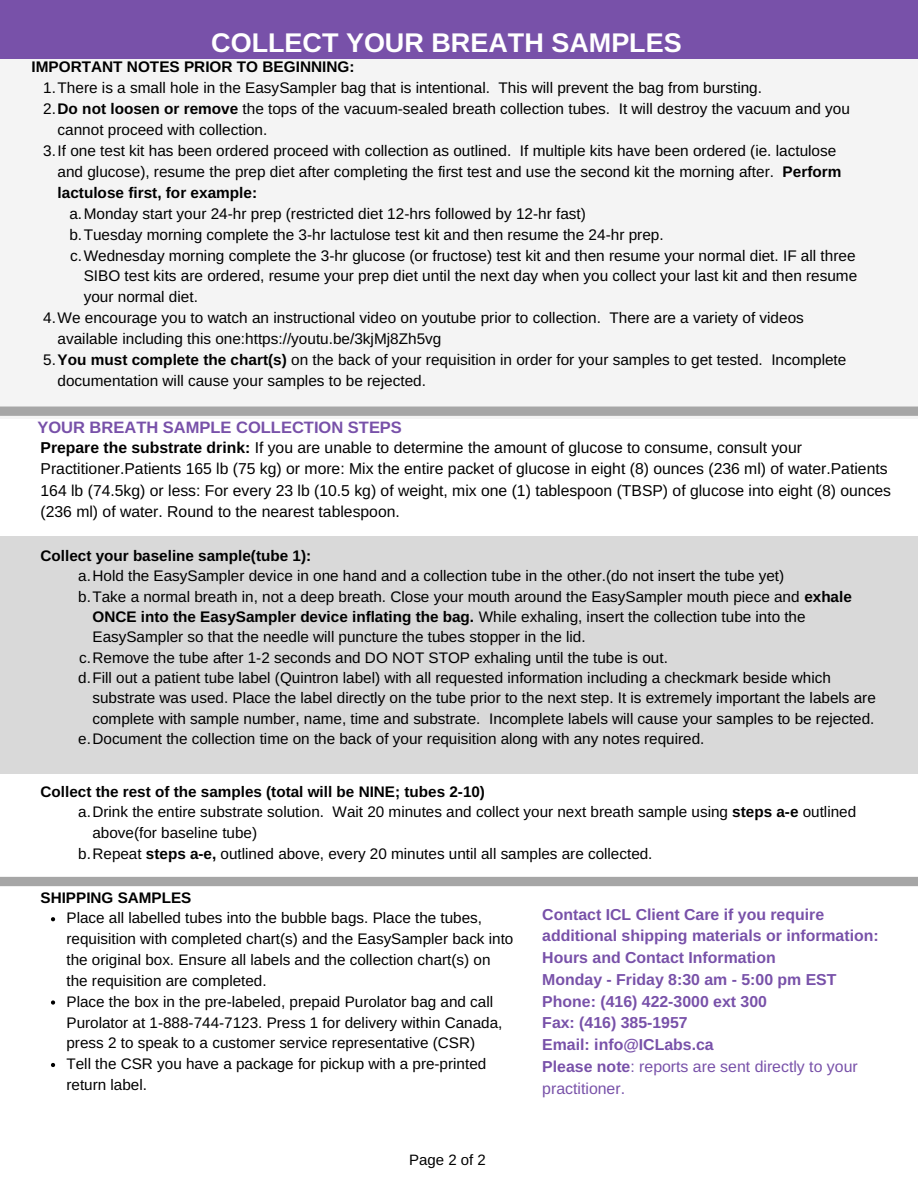
<style>
.page{position:relative;width:918px;height:1188px;background:#fff}
.page>*{position:absolute;margin:0;border:0;box-sizing:border-box;transform-origin:0 0}
.t1{font:700 27px "Arimo";color:#fff}
.t2{font:700 16.5px "Arimo";color:#7851a9}
.t3{font:700 15.9px/21.8px "Arimo";color:#7851a9}
.t4{font:15.75px/21.5px "Arimo";color:#000}
.t5{font:15.3px/20.9px "Arimo";color:#000}
.t6{font:700 15.3px "Arimo";color:#000}
.t7{font:15px "Arimo";color:#000}
.s1{font-weight:700}
.s2{font-weight:400}
</style>
<div class="page">
<div style="left:0;top:30px;width:918px;height:389px;background:#f4f4f4"></div>
<div style="left:0;top:0;width:918px;height:58px;background:#7851a9"></div>
<svg style="left:0;top:407px;width:918px;height:9px;background:#a7a7a7"></svg>
<div style="left:0;top:536px;width:918px;height:237px;background:#d9d9d9"></div>
<svg style="left:51px;top:917px;width:4px;height:4px"></svg>
<svg style="left:51px;top:1000px;width:4px;height:5px"></svg>
<svg style="left:51px;top:1063px;width:4px;height:4px"></svg>
<div style="left:0;top:877px;width:918px;height:9px;background:#a6a6a6"></div>
<h1 class="t1" style="left:211px;top:27px;width:472px">COLLECT YOUR BREATH SAMPLES</h1>
<p class="t6" style="left:31px;top:58px;width:325px">IMPORTANT NOTES PRIOR TO BEGINNING:</p>
<p class="t5" style="left:43px;top:77px;width:720px">1.There is a small hole in the EasySampler bag that is intentional. This will prevent the bag from bursting.</p>
<p class="t5" style="left:43px;top:98px;width:808px">2.<span class="s1">Do not loosen or remove</span> the tops of the vacuum-sealed breath collection tubes. It will destroy the vacuum and you</p>
<p class="t5" style="left:58px;top:119px;width:211px">cannot proceed with collection.</p>
<p class="t5" style="left:43px;top:140px;width:795px">3.If one test kit has been ordered proceed with collection as outlined. If multiple kits have been ordered (ie. lactulose</p>
<p class="t5" style="left:58px;top:161px;width:785px">and glucose), resume the prep diet after completing the first test and use the second kit the morning after. <span class="s1">Perform</span></p>
<p class="t6" style="left:58px;top:184px;width:201px">lactulose first, for example:</p>
<p class="t5" style="left:69px;top:203px;width:518px">a.Monday start your 24-hr prep (restricted diet 12-hrs followed by 12-hr fast)</p>
<p class="t5" style="left:69px;top:224px;width:596px">b.Tuesday morning complete the 3-hr lactulose test kit and then resume the 24-hr prep.</p>
<p class="t5" style="left:70px;top:245px;width:787px">c.Wednesday morning complete the 3-hr glucose (or fructose) test kit and then resume your normal diet. IF all three</p>
<p class="t5" style="left:84px;top:266px;width:775px">SIBO test kits are ordered, resume your prep diet until the next day when you collect your last kit and then resume</p>
<p class="t5" style="left:84px;top:287px;width:116px">your normal diet.</p>
<p class="t5" style="left:43px;top:308px;width:762px">4.We encourage you to watch an instructional video on youtube prior to collection. There are a variety of videos</p>
<p class="t5" style="left:58px;top:329px;width:385px">available including this one:https://youtu.be/3kjMj8Zh5vg</p>
<p class="t5" style="left:43px;top:350px;width:805px">5.<span class="s1">You must complete the chart(s)</span> on the back of your requisition in order for your samples to get tested. Incomplete</p>
<p class="t5" style="left:58px;top:370px;width:370px">documentation will cause your samples to be rejected.</p>
<p class="t2" style="left:37px;top:418px;width:366px">YOUR BREATH SAMPLE COLLECTION STEPS</p>
<p class="t4" style="left:41px;top:437px;width:852px"><span class="s1">Prepare the substrate drink:</span> If you are unable to determine the amount of glucose to consume, consult your Practitioner.Patients 165 lb (75 kg) or more: Mix the entire packet of glucose in eight (8) ounces (236 ml) of water.Patients 164 lb (74.5kg) or less: For every 23 lb (10.5 kg) of weight, mix one (1) tablespoon (TBSP) of glucose into eight (8) ounces (236 ml) of water. Round to the nearest tablespoon.</p>
<p class="t6" style="left:41px;top:547px;width:272px">Collect your baseline sample(tube 1):</p>
<p class="t5" style="left:78px;top:565px;width:708px">a.Hold the EasySampler device in one hand and a collection tube in the other.(do not insert the tube yet)</p>
<p class="t5" style="left:78px;top:586px;width:775px">b.Take a normal breath in, not a deep breath. Close your mouth around the EasySampler mouth piece and <span class="s1">exhale</span></p>
<p class="t6" style="left:92px;top:608px;width:715px">ONCE into the EasySampler device inflating the bag. <span class="s2">While exhaling, insert the collection tube into the</span></p>
<p class="t5" style="left:92px;top:627px;width:495px">EasySampler so that the needle will puncture the tubes stopper in the lid.</p>
<p class="t5" style="left:79px;top:647px;width:590px">c.Remove the tube after 1-2 seconds and DO NOT STOP exhaling until the tube is out.</p>
<p class="t5" style="left:78px;top:667px;width:754px">d.Fill out a patient tube label (Quintron label) with all requested information including a checkmark beside which</p>
<p class="t5" style="left:92px;top:688px;width:785px">substrate was used. Place the label directly on the tube prior to the next step. It is extremely important the labels are</p>
<p class="t5" style="left:92px;top:708px;width:784px">complete with sample number, name, time and substrate. Incomplete labels will cause your samples to be rejected.</p>
<p class="t5" style="left:78px;top:728px;width:628px">e.Document the collection time on the back of your requisition along with any notes required.</p>
<p class="t6" style="left:41px;top:783px;width:446px">Collect the rest of the samples (total will be NINE; tubes 2-10)</p>
<p class="t5" style="left:78px;top:802px;width:779px">a.Drink the entire substrate solution. Wait 20 minutes and collect your next breath sample using <span class="s1">steps a-e</span> outlined</p>
<p class="t5" style="left:92px;top:822px;width:166px">above(for baseline tube)</p>
<p class="t5" style="left:78px;top:843px;width:576px">b.Repeat <span class="s1">steps a-e,</span> outlined above, every 20 minutes until all samples are collected.</p>
<p class="t6" style="left:41px;top:889px;width:152px">SHIPPING SAMPLES</p>
<p class="t5" style="left:66px;top:908px;width:448px">Place all labelled tubes into the bubble bags. Place the tubes, requisition with completed chart(s) and the EasySampler back into the original box. Ensure all labels and the collection chart(s) on the requisition are completed.<br>Place the box in the pre-labeled, prepaid Purolator bag and call Purolator at 1-888-744-7123. Press 1 for delivery within Canada, press 2 to speak to a customer service representative (CSR)<br>Tell the CSR you have a package for pickup with a pre-printed return label.</p>
<p class="t7" style="left:409px;top:1152px;width:78px">Page 2 of 2</p>
<p class="t3" style="left:542px;top:903px;width:338px">Contact ICL Client Care if you require additional shipping materials or information:<br>Hours and Contact Information<br>Monday - Friday 8:30 am - 5:00 pm EST<br>Phone: (416) 422-3000 ext 300<br>Fax: (416) 385-1957<br>Email: info@ICLabs.ca<br>Please note<span class="s2">: reports are sent directly to your practitioner.</span></p>
</div>
